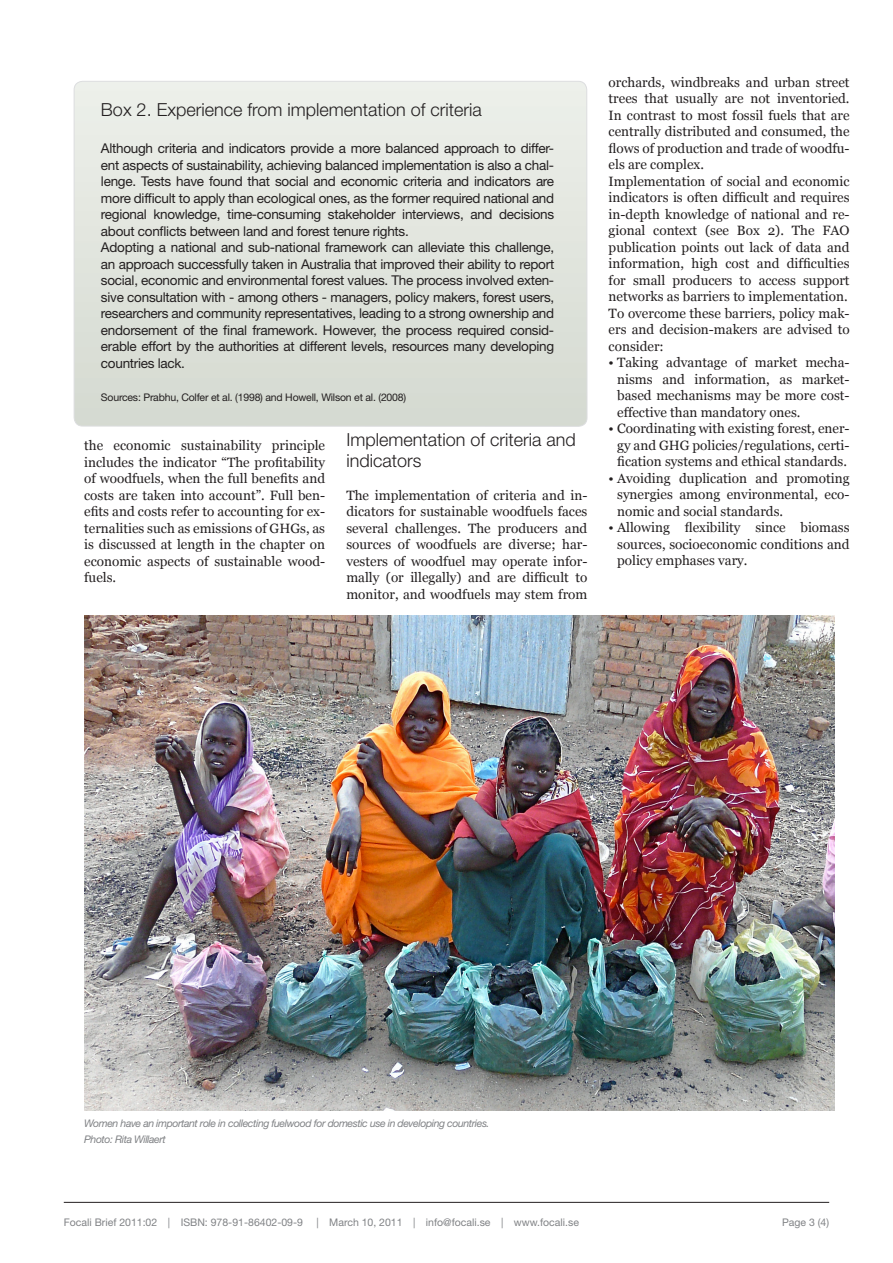
<style>
.page{position:relative;width:893px;height:1263px;background:#fff}
.page>*{position:absolute;margin:0;border:0;box-sizing:border-box;transform-origin:0 0}
.t1{font:300 18px/21.6px "Helvetica Neue LT Std";color:#231f20}
.t2{font:13.5px/16.5px "Georgia";color:#231f20;text-align:justify}
.t3{font:13.5px/16.5px "Helvetica Neue LT Std";letter-spacing:-.02em;color:#231f20}
.t4{font:italic 10.5px/16.5px "Helvetica Neue LT Std";letter-spacing:-.04em;color:#808285}
.t5{font:10.5px "Helvetica Neue LT Std";color:#808285}
.t6{font:10.5px "Helvetica Neue LT Std";letter-spacing:-.02em;color:#231f20}
</style>
<div class="page">
<hr style="left:64px;top:1202px;width:765px;height:1px;background:#231f20">
<img style="left:84px;top:615px;width:751px;height:495px">
<svg style="left:74px;top:81px;width:513px;height:345px;background:#e0e4dd"></svg>
<h1 class="t1" style="left:101px;top:98px;width:382px">Box 2. Experience from implementation of criteria</h1>
<p class="t3" style="left:101px;top:140px;width:455px">Although criteria and indicators provide a more balanced approach to differ&shy;ent aspects of sustainability, achieving balanced implementation is also a chal&shy;lenge. Tests have found that social and economic criteria and indicators are more difficult to apply than ecological ones, as the former required national and regional knowledge, time-consuming stakeholder interviews, and decisions about conflicts between land and forest tenure rights.<br>Adopting a national and sub-national framework can alleviate this challenge, an approach successfully taken in Australia that improved their ability to report social, economic and environmental forest values. The process involved exten&shy;sive consultation with - among others - managers, policy makers, forest users, researchers and community representatives, leading to a strong ownership and endorsement of the final framework. However, the process required consid&shy;erable effort by the authorities at different levels, resources many developing countries lack.</p>
<p class="t6" style="left:101px;top:391px;width:307px">Sources: Prabhu, Colfer et al. (1998) and Howell, Wilson et al. (2008)</p>
<p class="t2" style="left:84px;top:437px;width:242px">the economic sustainability principle includes the indicator “The profitability of woodfuels, when the full benefits and costs are taken into account”. Full ben&shy;efits and costs refer to accounting for ex&shy;ternalities such as emissions of GHGs, as is discussed at length in the chapter on economic aspects of sustainable wood&shy;fuels.</p>
<h1 class="t1" style="left:346px;top:428px;width:231px">Implementation of criteria and indicators</h1>
<p class="t2" style="left:346px;top:487px;width:242px">The implementation of criteria and in&shy;dicators for sustainable woodfuels faces several challenges. The producers and sources of woodfuels are diverse; har&shy;vesters of woodfuel may operate infor&shy;mally (or illegally) and are difficult to monitor, and woodfuels may stem from</p>
<p class="t2" style="left:609px;top:74px;width:242px;text-align:left">orchards, windbreaks and urban street trees that usually are not inventoried.<br>In contrast to most fossil fuels that are centrally distributed and consumed, the flows of production and trade of woodfu&shy;els are complex.<br>Implementation of social and economic indicators is often difficult and requires in-depth knowledge of national and re&shy;gional context (see Box 2). The FAO publication points out lack of data and information, high cost and difficulties for small producers to access support networks as barriers to implementation.<br>To overcome these barriers, policy mak&shy;ers and decision-makers are advised to consider:</p>
<p class="t2" style="left:617px;top:355px;width:234px;text-indent:-9px">• Taking advantage of market mecha&shy;nisms and information, as market&shy;based mechanisms may be more cost&shy;effective than mandatory ones.</p>
<p class="t2" style="left:617px;top:421px;width:234px;text-indent:-9px">• Coordinating with existing forest, ener&shy;gy and GHG policies/regulations, certi&shy;fication systems and ethical standards.</p>
<p class="t2" style="left:617px;top:470px;width:234px;text-indent:-9px">• Avoiding duplication and promoting synergies among environmental, eco&shy;nomic and social standards.</p>
<p class="t2" style="left:617px;top:520px;width:234px;text-indent:-9px">• Allowing flexibility since biomass sources, socioeconomic conditions and policy emphases vary.</p>
<p class="t4" style="left:84px;top:1114px;width:407px">Women have an important role in collecting fuelwood for domestic use in developing countries.<br>Photo: Rita Willaert</p>
<p class="t5" style="left:64px;top:1216px;width:241px">Focali Brief 2011:02 | ISBN: 978-91-86402-09-9</p>
<p class="t5" style="left:316px;top:1216px;width:264px">| March 10, 2011 | info@focali.se | www.focali.se</p>
<p class="t5" style="left:782px;top:1216px;width:49px">Page 3 (4)</p>
</div>
